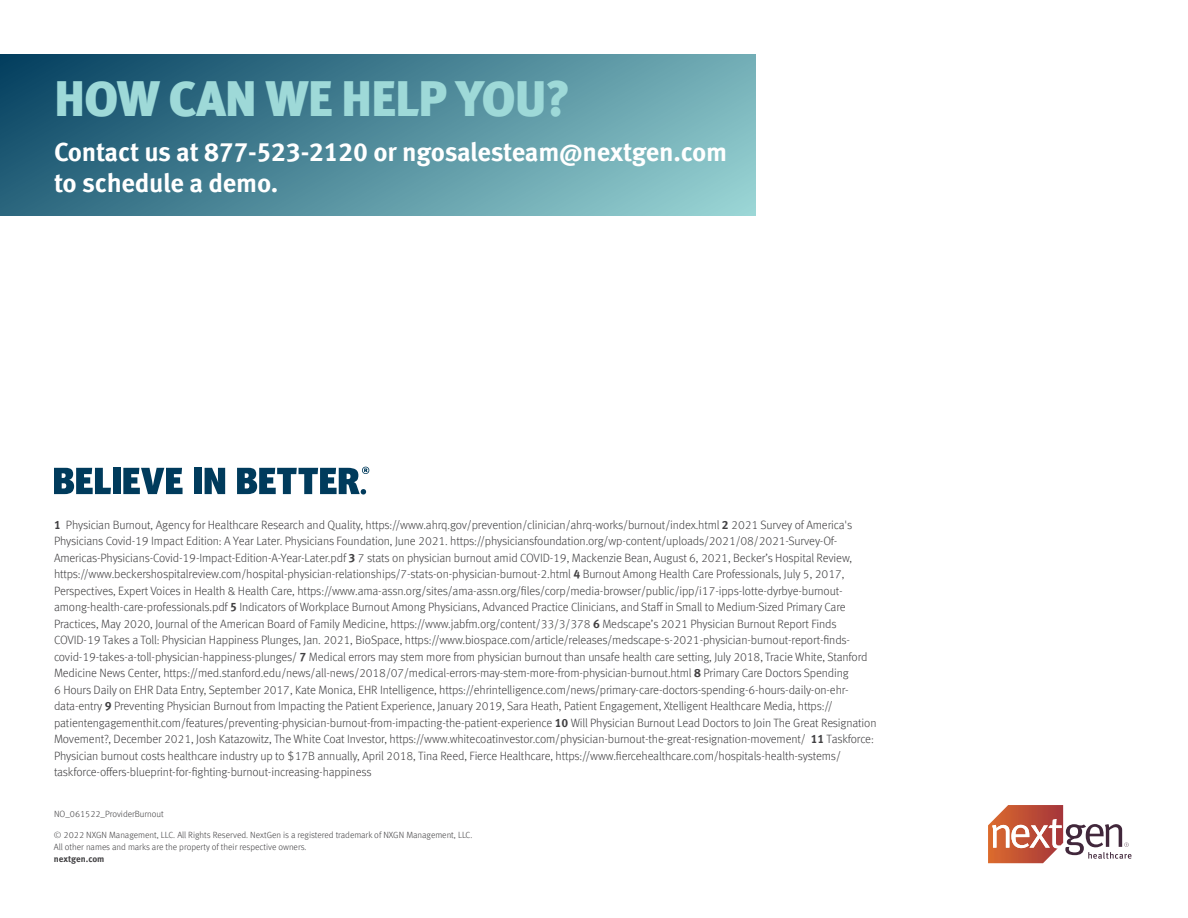
<style>
.page{position:relative;width:1188px;height:918px;background:#fff}
.page>*{position:absolute;margin:0;border:0;box-sizing:border-box;transform-origin:0 0}
.t1{font:900 49.5px "Meta Offc";letter-spacing:-.025em;color:#9ed9d8}
.t2{font:700 26.25px/31.5px "Meta Offc";letter-spacing:-.01em;color:#fff}
.t3{font:300 12px/16.5px "Meta Offc";letter-spacing:-.01em;color:#414042}
.t4{font:300 9px/12px "Meta Offc";color:#414042}
.t5{font:700 9px "Meta Offc";letter-spacing:-.005em;color:#414042}
.s1{font-weight:700}
</style>
<div class="page">
<svg style="left:988px;top:805px;width:144px;height:58px"></svg>
<svg style="left:0;top:54px;width:756px;height:162px;background:#4e8999"></svg>
<svg style="left:54px;top:468px;width:57px;height:26px"></svg>
<div style="left:113px;top:468px;width:8px;height:26px;background:#003b5c"></div>
<svg style="left:123px;top:468px;width:60px;height:26px"></svg>
<div style="left:194px;top:468px;width:8px;height:26px;background:#003b5c"></div>
<svg style="left:205px;top:468px;width:20px;height:26px"></svg>
<svg style="left:237px;top:467px;width:132px;height:28px"></svg>
<h1 class="t1" style="left:54px;top:69px;width:518px">HOW CAN WE HELP YOU?</h1>
<h2 class="t2" style="left:54px;top:137px;width:675px">Contact us at 877-523-2120 or ngosalesteam@nextgen.com to schedule a demo.</h2>
<p class="t3" style="left:54px;top:517px;width:824px"><span class="s1">1</span> Physician Burnout, Agency for Healthcare Research and Quality, https://www.ahrq.gov/prevention/clinician/ahrq-works/burnout/index.html <span class="s1">2</span> 2021 Survey of America's Physicians Covid-19 Impact Edition: A Year Later. Physicians Foundation, June 2021. https://physiciansfoundation.org/wp-content/uploads/2021/08/2021-Survey-Of-Americas-Physicians-Covid-19-Impact-Edition-A-Year-Later.pdf <span class="s1">3</span> 7 stats on physician burnout amid COVID-19, Mackenzie Bean, August 6, 2021, Becker’s Hospital Review, https://www.beckershospitalreview.com/hospital-physician-relationships/7-stats-on-physician-burnout-2.html <span class="s1">4</span> Burnout Among Health Care Professionals, July 5, 2017, Perspectives, Expert Voices in Health &amp; Health Care, https://www.ama-assn.org/sites/ama-assn.org/files/corp/media-browser/public/ipp/i17-ipps-lotte-dyrbye-burnout&shy;among-health-care-professionals.pdf <span class="s1">5</span> Indicators of Workplace Burnout Among Physicians, Advanced Practice Clinicians, and Staff in Small to Medium-Sized Primary Care Practices, May 2020, Journal of the American Board of Family Medicine, https://www.jabfm.org/content/33/3/378 <span class="s1">6</span> Medscape’s 2021 Physician Burnout Report Finds COVID-19 Takes a Toll: Physician Happiness Plunges, Jan. 2021, BioSpace, https://www.biospace.com/article/releases/medscape-s-2021-physician-burnout-report-finds&shy;covid-19-takes-a-toll-physician-happiness-plunges/ <span class="s1">7</span> Medical errors may stem more from physician burnout than unsafe health care setting, July 2018, Tracie White, Stanford Medicine News Center, https://med.stanford.edu/news/all-news/2018/07/medical-errors-may-stem-more-from-physician-burnout.html <span class="s1">8</span> Primary Care Doctors Spending<br>6 Hours Daily on EHR Data Entry, September 2017, Kate Monica, EHR Intelligence, https://ehrintelligence.com/news/primary-care-doctors-spending-6-hours-daily-on-ehr&shy;data-entry <span class="s1">9</span> Preventing Physician Burnout from Impacting the Patient Experience, January 2019, Sara Heath, Patient Engagement, Xtelligent Healthcare Media, https:// patientengagementhit.com/features/preventing-physician-burnout-from-impacting-the-patient-experience <span class="s1">10</span> Will Physician Burnout Lead Doctors to Join The Great Resignation Movement?, December 2021, Josh Katazowitz, The White Coat Investor, https://www.whitecoatinvestor.com/physician-burnout-the-great-resignation-movement/ <span class="s1">11</span> Taskforce:<br>Physician burnout costs healthcare industry up to $17B annually, April 2018, Tina Reed, Fierce Healthcare, https://www.fiercehealthcare.com/hospitals-health-systems/ taskforce-offers-blueprint-for-fighting-burnout-increasing-happiness</p>
<p class="t4" style="left:54px;top:808px;width:111px">NO_061522_ProviderBurnout</p>
<p class="t4" style="left:54px;top:829px;width:420px">© 2022 NXGN Management, LLC. All Rights Reserved. NextGen is a registered trademark of NXGN Management, LLC.<br>All other names and marks are the property of their respective owners.</p>
<p class="t5" style="left:54px;top:854px;width:52px">nextgen.com</p>
</div>
